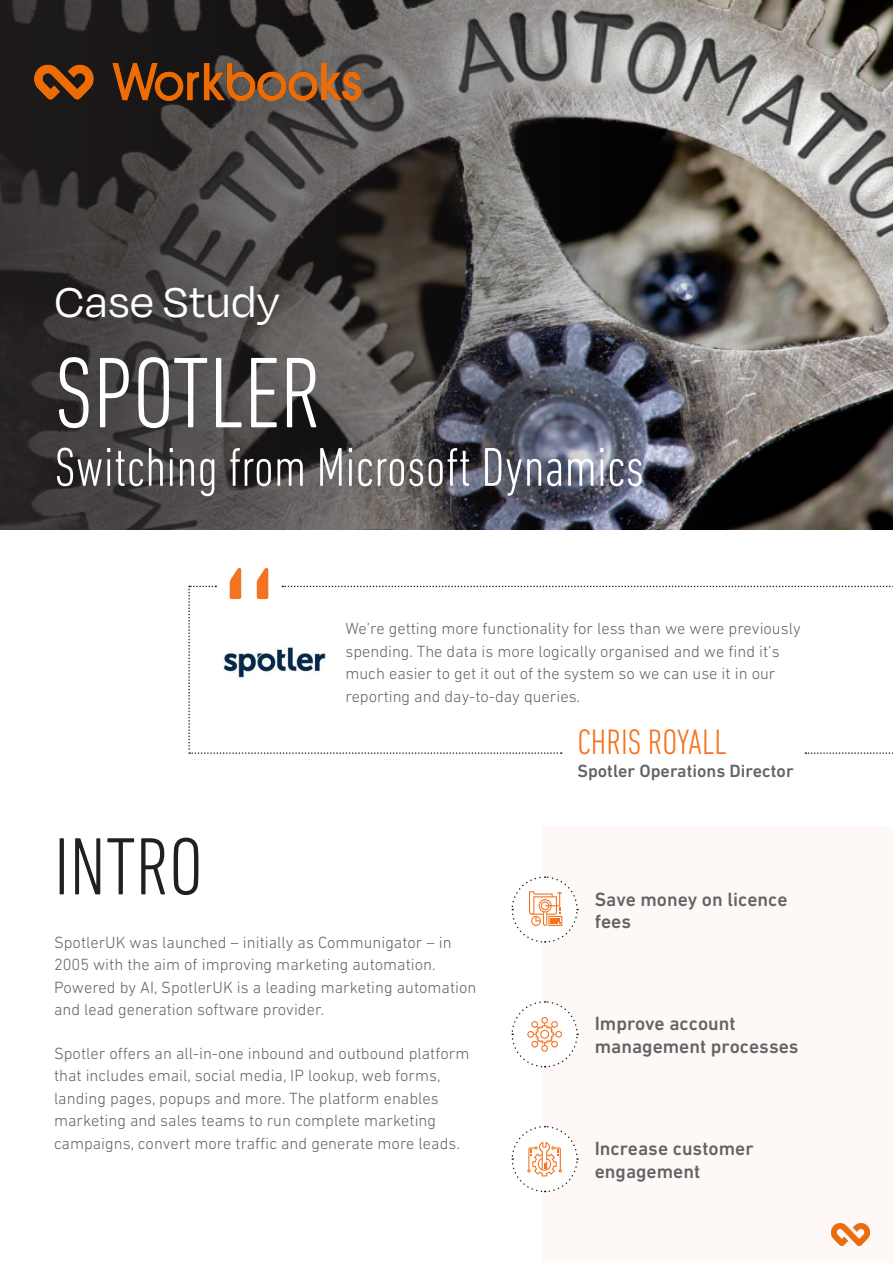
<style>
.page{position:relative;width:893px;height:1263px;background:#fff}
.page>*{position:absolute;margin:0;border:0;box-sizing:border-box;transform-origin:0 0}
.t1{font:300 195px "DIN Next LT Pro";color:#f47321}
.t2{font:300 condensed 102px "DIN Next LT Pro";color:#fff}
.t3{font:300 condensed 82.5px "DIN Next LT Pro";color:#231f20}
.t4{font:300 condensed 55.5px "DIN Next LT Pro";color:#fff}
.t5{font:48px "Degular";color:#fff}
.t6{font:300 condensed 36px "DIN Next LT Pro";color:#f47321}
.t7{font:500 19.5px/22.5px "DIN Next LT Pro";color:#636366}
.t8{font:500 18px "DIN Next LT Pro";color:#636366}
.t9{font:300 16.5px/22.5px "DIN Next LT Pro";color:#636366}
</style>
<div class="page">
<img style="left:791px;top:0;width:102px;height:529px">
<img style="left:621px;top:0;width:170px;height:529px">
<svg style="left:0;top:0;width:621px;height:529px;background:#4c494a"></svg>
<svg style="left:188px;top:586px;width:705px;height:168px"></svg>
<img style="left:214px;top:602px;width:120px;height:121px">
<div style="left:542px;top:826px;width:351px;height:437px;background:#fef9f6"></div>
<svg style="left:511px;top:876px;width:68px;height:67px"></svg>
<svg style="left:511px;top:1001px;width:68px;height:67px"></svg>
<svg style="left:511px;top:1125px;width:68px;height:68px"></svg>
<img style="left:34px;top:64px;width:326px;height:37px">
<img style="left:831px;top:1223px;width:39px;height:22px">
<p class="t5" style="left:55px;top:273px;width:226px">Case Study</p>
<p class="t2" style="left:55px;top:335px;width:268px">SPOTLER</p>
<p class="t4" style="left:55px;top:436px;width:591px">Switching from Microsoft Dynamics</p>
<p class="t1" style="left:215px;top:522px;width:69px">“</p>
<p class="t3" style="left:54px;top:820px;width:151px">INTRO</p>
<p class="t9" style="left:345px;top:617px;width:457px">We’re getting more functionality for less than we were previously spending. The data is more logically organised and we find it’s much easier to get it out of the system so we can use it in our reporting and day-to-day queries.</p>
<p class="t6" style="left:577px;top:722px;width:151px">CHRIS ROYALL</p>
<p class="t8" style="left:577px;top:760px;width:218px">Spotler Operations Director</p>
<p class="t7" style="left:595px;top:888px;width:194px">Save money on licence fees</p>
<p class="t9" style="left:54px;top:930px;width:424px">SpotlerUK was launched – initially as Communigator – in 2005 with the aim of improving marketing automation.<br>Powered by AI, SpotlerUK is a leading marketing automation and lead generation software provider.</p>
<p class="t9" style="left:54px;top:1042px;width:417px">Spotler offers an all-in-one inbound and outbound platform that includes email, social media, IP lookup, web forms, landing pages, popups and more. The platform enables marketing and sales teams to run complete marketing campaigns, convert more traffic and generate more leads.</p>
<p class="t7" style="left:595px;top:1012px;width:205px">Improve account management processes</p>
<p class="t7" style="left:595px;top:1137px;width:160px">Increase customer engagement</p>
</div>
